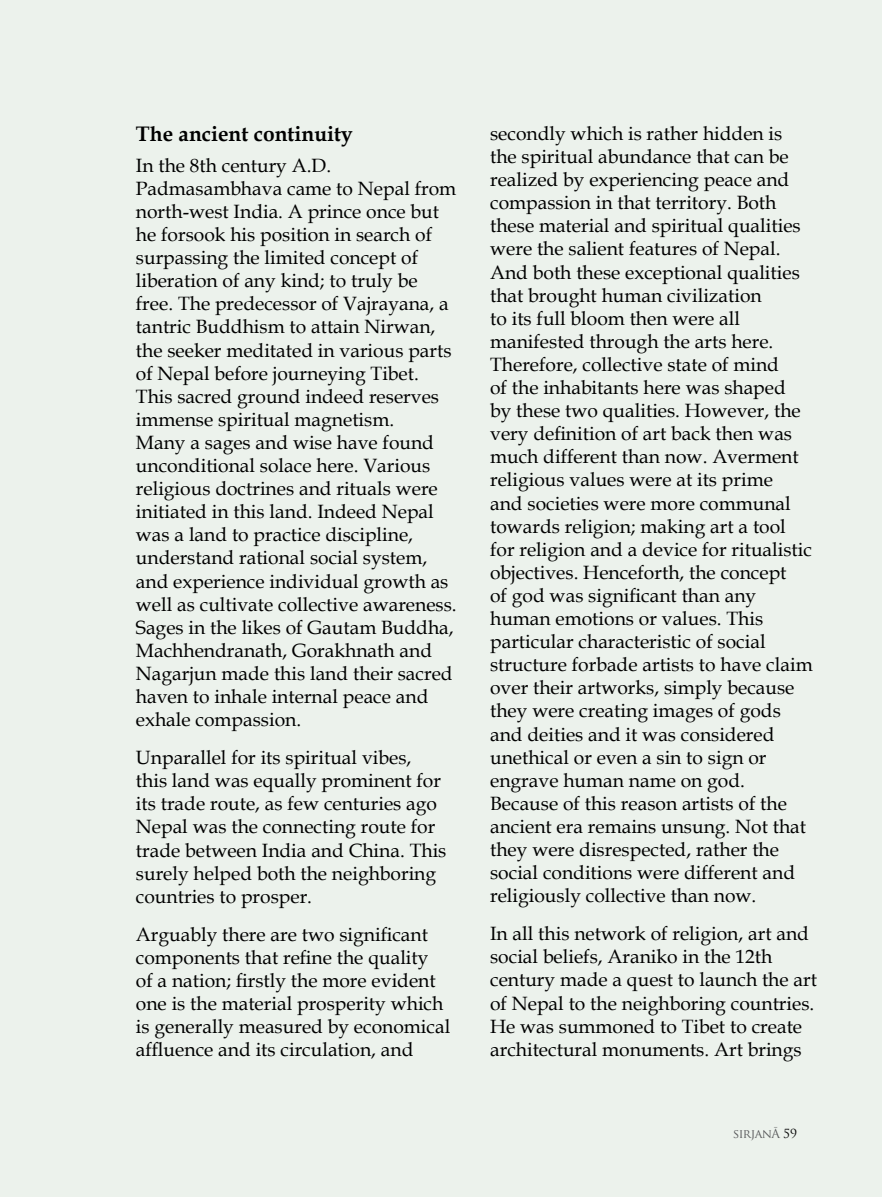
<style>
.page{position:relative;width:882px;height:1197px;background:#ecf2ec}
.page>*{position:absolute;margin:0;border:0;box-sizing:border-box;transform-origin:0 0}
.t1{font:700 21px "Book Antiqua";color:#000}
.t2{font:19.25px/23.1px "Book Antiqua";color:#000}
.t3{font:12.25px "Trajan Pro";letter-spacing:-.04em;color:#58595b}
.s1{color:#000}
</style>
<div class="page">
<p class="t1" style="left:136px;top:120px;width:218px">The ancient continuity</p>
<p class="t2" style="left:136px;top:153px;width:322px">In the 8th century A.D.<br>Padmasambhava came to Nepal from north-west India. A prince once but he forsook his position in search of surpassing the limited concept of liberation of any kind; to truly be free. The predecessor of Vajrayana, a tantric Buddhism to attain Nirwan, the seeker meditated in various parts of Nepal before journeying Tibet.<br>This sacred ground indeed reserves immense spiritual magnetism.<br>Many a sages and wise have found unconditional solace here. Various religious doctrines and rituals were initiated in this land. Indeed Nepal was a land to practice discipline, understand rational social system, and experience individual growth as well as cultivate collective awareness.<br>Sages in the likes of Gautam Buddha, Machhendranath, Gorakhnath and Nagarjun made this land their sacred haven to inhale internal peace and exhale compassion.</p>
<p class="t2" style="left:136px;top:746px;width:312px">Unparallel for its spiritual vibes, this land was equally prominent for its trade route, as few centuries ago Nepal was the connecting route for trade between India and China. This surely helped both the neighboring countries to prosper.</p>
<p class="t2" style="left:136px;top:922px;width:316px">Arguably there are two significant components that refine the quality<br>of a nation; firstly the more evident one is the material prosperity which is generally measured by economical affluence and its circulation, and</p>
<p class="t2" style="left:490px;top:121px;width:324px">secondly which is rather hidden is the spiritual abundance that can be realized by experiencing peace and compassion in that territory. Both these material and spiritual qualities were the salient features of Nepal.<br>And both these exceptional qualities that brought human civilization<br>to its full bloom then were all manifested through the arts here.<br>Therefore, collective state of mind<br>of the inhabitants here was shaped<br>by these two qualities. However, the very definition of art back then was much different than now. Averment religious values were at its prime<br>and societies were more communal towards religion; making art a tool for religion and a device for ritualistic objectives. Henceforth, the concept<br>of god was significant than any human emotions or values. This particular characteristic of social structure forbade artists to have claim over their artworks, simply because they were creating images of gods and deities and it was considered unethical or even a sin to sign or engrave human name on god.<br>Because of this reason artists of the ancient era remains unsung. Not that they were disrespected, rather the social conditions were different and religiously collective than now.</p>
<p class="t2" style="left:490px;top:922px;width:328px">In all this network of religion, art and social beliefs, Araniko in the 12th century made a quest to launch the art of Nepal to the neighboring countries.<br>He was summoned to Tibet to create architectural monuments. Art brings</p>
<p class="t3" style="left:733px;top:1126px;width:65px">SIRJANĀ <span class="s1">59</span></p>
</div>
